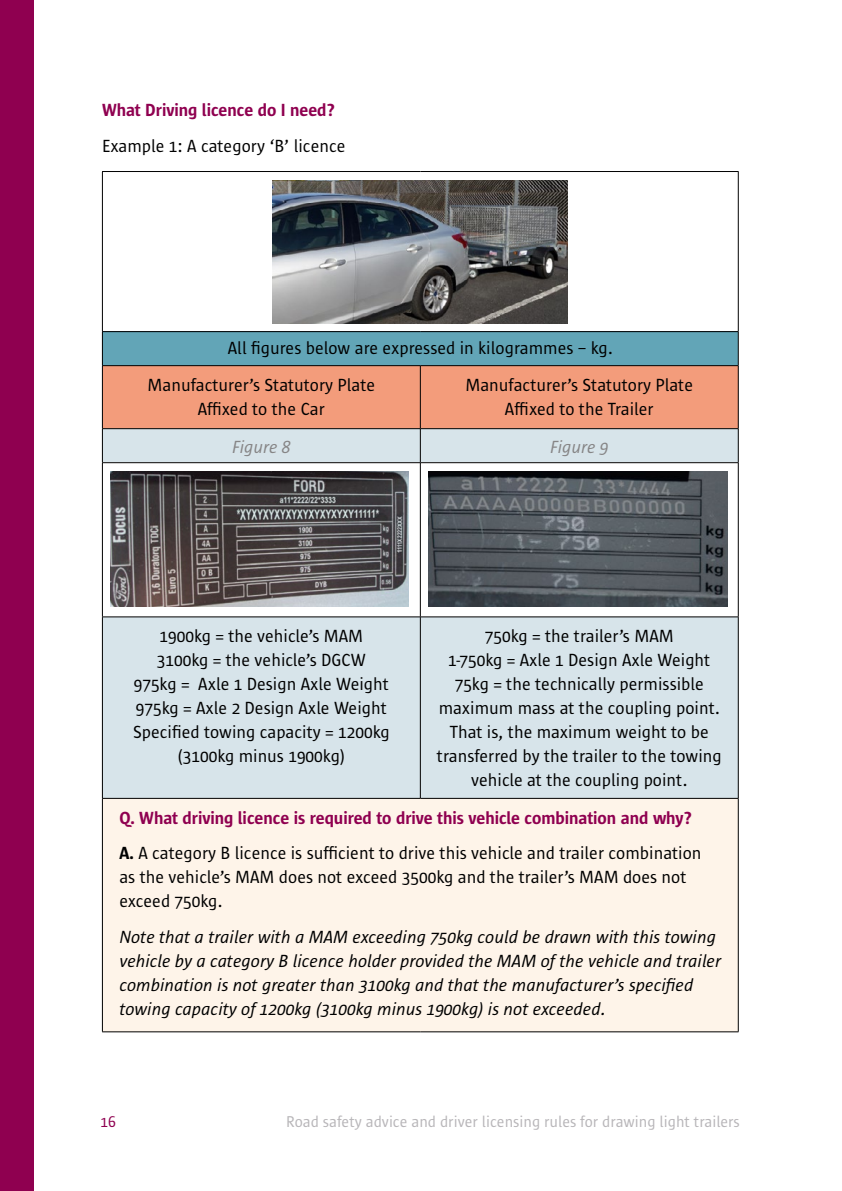
<style>
.page{position:relative;width:842px;height:1191px;background:#fff}
.page>*{position:absolute;margin:0;border:0;box-sizing:border-box;transform-origin:0 0}
.t1{font:18px/24px "Sun Sans";color:#000}
.t2{font:italic 18px/24px "Sun Sans";color:#000}
.t3{font:600 18px "Sun Sans";color:#8f0050}
.t4{font:italic 18px "Sun Sans";color:#868586}
.t5{font:16px "Sun Sans";color:#b8b6b9}
.t6{font:16px "Sun Sans";color:#8f0050}
.s1{font-weight:600;color:#8f0050}
.s2{font-weight:600}
</style>
<div class="page">
<div style="left:0;top:0;width:34px;height:1191px;background:#8f0050"></div>
<div style="left:102px;top:332px;width:636px;height:34px;background:#62a5b7"></div>
<div style="left:103px;top:366px;width:635px;height:62px;background:#f39c7b"></div>
<div style="left:103px;top:429px;width:635px;height:369px;background:#d7e4ea"></div>
<div style="left:102px;top:463px;width:318px;height:154px;background:#fff"></div>
<div style="left:420px;top:463px;width:318px;height:154px;background:#fff"></div>
<div style="left:102px;top:798px;width:636px;height:233px;background:#fef4e9"></div>
<hr style="left:102px;top:171px;width:318px;height:1px;background:#000">
<hr style="left:102px;top:172px;width:1px;height:159px;background:#000">
<hr style="left:420px;top:171px;width:319px;height:1px;background:#000">
<hr style="left:738px;top:172px;width:1px;height:159px;background:#000">
<hr style="left:102px;top:463px;width:1px;height:153px;background:#000">
<hr style="left:420px;top:463px;width:1px;height:153px;background:#000">
<hr style="left:738px;top:463px;width:1px;height:153px;background:#000">
<hr style="left:738px;top:332px;width:1px;height:33px;background:#000">
<hr style="left:738px;top:798px;width:1px;height:233px;background:#000">
<hr style="left:102px;top:429px;width:1px;height:33px;background:#000">
<hr style="left:102px;top:462px;width:318px;height:1px;background:#000">
<hr style="left:420px;top:429px;width:1px;height:33px;background:#000">
<hr style="left:738px;top:429px;width:1px;height:33px;background:#000">
<hr style="left:420px;top:462px;width:318px;height:1px;background:#000">
<hr style="left:102px;top:616px;width:318px;height:1px;background:#000">
<hr style="left:102px;top:617px;width:1px;height:181px;background:#000">
<hr style="left:420px;top:616px;width:318px;height:1px;background:#000">
<hr style="left:420px;top:617px;width:1px;height:181px;background:#000">
<hr style="left:738px;top:617px;width:1px;height:181px;background:#000">
<hr style="left:102px;top:798px;width:1px;height:233px;background:#000">
<hr style="left:102px;top:798px;width:318px;height:1px;background:#000">
<hr style="left:420px;top:798px;width:318px;height:1px;background:#000">
<hr style="left:102px;top:1031px;width:318px;height:1px;background:#000">
<hr style="left:420px;top:1031px;width:318px;height:1px;background:#000">
<hr style="left:102px;top:366px;width:1px;height:62px;background:#000">
<hr style="left:102px;top:428px;width:318px;height:1px;background:#000">
<hr style="left:420px;top:366px;width:1px;height:62px;background:#000">
<hr style="left:738px;top:366px;width:1px;height:62px;background:#000">
<hr style="left:420px;top:428px;width:318px;height:1px;background:#000">
<hr style="left:102px;top:331px;width:318px;height:1px;background:#000">
<hr style="left:102px;top:332px;width:1px;height:33px;background:#000">
<hr style="left:420px;top:331px;width:318px;height:1px;background:#000">
<hr style="left:102px;top:365px;width:318px;height:1px;background:#000">
<hr style="left:420px;top:365px;width:318px;height:1px;background:#000">
<img style="left:272px;top:180px;width:295px;height:143px">
<img style="left:111px;top:471px;width:298px;height:135px">
<img style="left:429px;top:471px;width:298px;height:135px">
<p class="t3" style="left:102px;top:101px;width:234px">What Driving licence do I need?</p>
<p class="t1" style="left:102px;top:134px;width:245px">Example 1: A category ‘B’ licence</p>
<p class="t1" style="left:147px;top:329px;width:467px;line-height:37.4px;text-indent:80px">All figures below are expressed in kilogrammes – kg.<br>Manufacturer’s Statutory Plate</p>
<p class="t1" style="left:198px;top:397px;width:129px">Affixed to the Car</p>
<p class="t1" style="left:465px;top:373px;width:229px;text-align:center">Manufacturer’s Statutory Plate<br>Affixed to the Trailer</p>
<p class="t4" style="left:232px;top:437px;width:60px">Figure 8</p>
<p class="t4" style="left:550px;top:437px;width:60px">Figure 9</p>
<p class="t1" style="left:133px;top:624px;width:258px;text-align:center">1900kg = the vehicle’s MAM<br>3100kg = the vehicle’s DGCW<br>975kg = Axle 1 Design Axle Weight<br>975kg = Axle 2 Design Axle Weight<br>Specified towing capacity = 1200kg (3100kg minus 1900kg)</p>
<p class="t1" style="left:437px;top:624px;width:286px;text-align:center">750kg = the trailer’s MAM<br>1-750kg = Axle 1 Design Axle Weight 75kg = the technically permissible maximum mass at the coupling point.<br>That is, the maximum weight to be transferred by the trailer to the towing vehicle at the coupling point.</p>
<p class="t1" style="left:119px;top:800px;width:584px;line-height:35.4px"><span class="s1">Q. What driving licence is required to drive this vehicle combination and why?<br></span><span class="s2">A.</span> A category B licence is sufficient to drive this vehicle and trailer combination</p>
<p class="t1" style="left:119px;top:865px;width:569px">as the vehicle’s MAM does not exceed 3500kg and the trailer’s MAM does not exceed 750kg.</p>
<p class="t2" style="left:119px;top:925px;width:603px">Note that a trailer with a MAM exceeding 750kg could be drawn with this towing vehicle by a category B licence holder provided the MAM of the vehicle and trailer combination is not greater than 3100kg and that the manufacturer’s specified towing capacity of 1200kg (3100kg minus 1900kg) is not exceeded.</p>
<p class="t6" style="left:101px;top:1113px;width:17px">16</p>
<p class="t5" style="left:286px;top:1113px;width:455px">Road safety advice and driver licensing rules for drawing light trailers</p>
</div>
